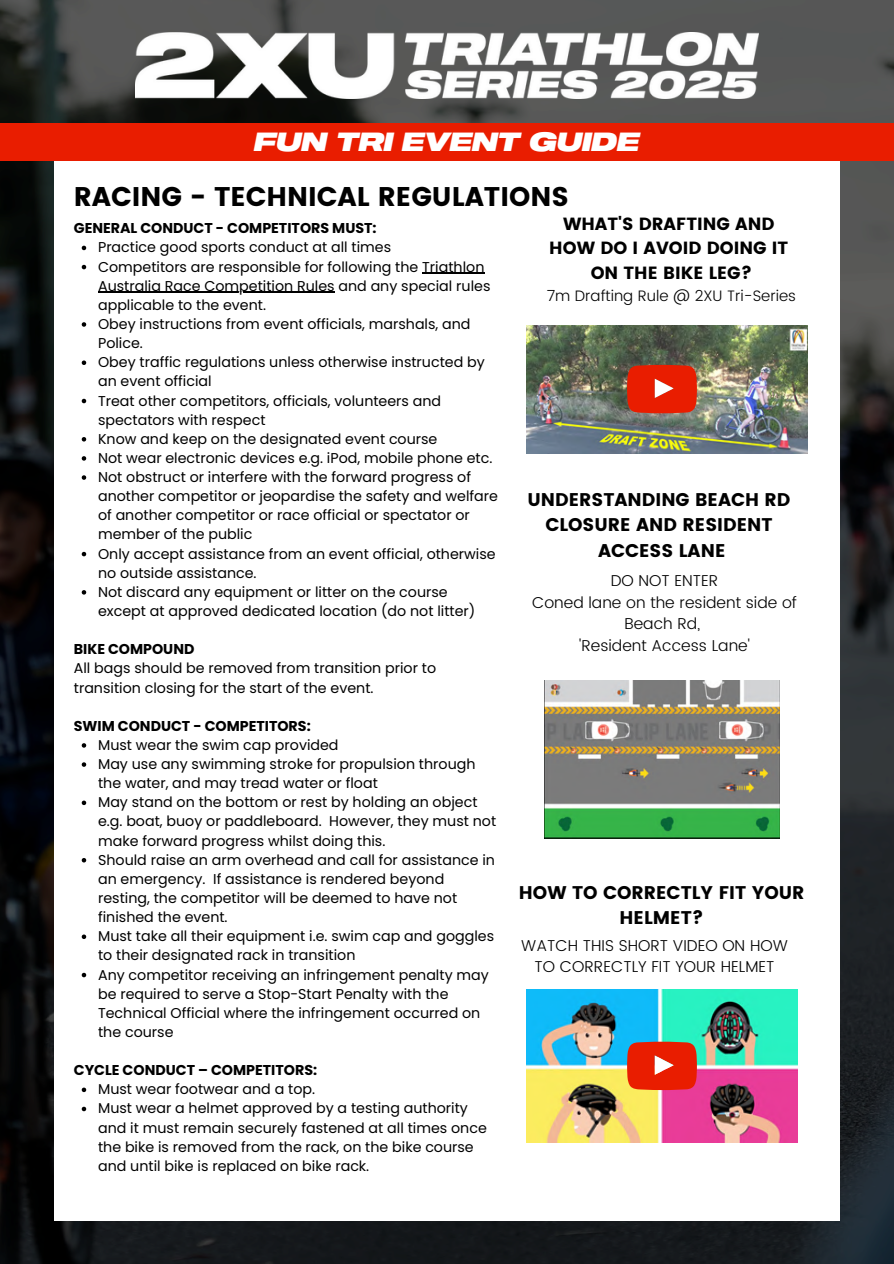
<style>
.page{position:relative;width:894px;height:1264px;background:#fff}
.page>*{position:absolute;margin:0;border:0;box-sizing:border-box;transform-origin:0 0}
.t1{font:27px "Poppins";color:#000}
.t2{font:25.8px "Sequel 100 Wide 96";color:#fff}
.t3{font:18.3px/25.5px "Poppins";color:#000;text-align:center}
.t4{font:17.55px "Poppins";color:#000}
.t5{font:300 15.75px/21.6px "Poppins";color:#000;text-align:center}
.t6{font:300 15.15px "Poppins";color:#000}
.t7{font:14.25px/19.2px "Poppins";color:#000}
.t8{font:700 14.25px "Poppins";color:#000}
</style>
<div class="page">
<img style="left:0;top:0;width:893px;height:1263px">
<div style="left:54px;top:128px;width:785px;height:1092px;background:#fff"></div>
<div style="left:0;top:123px;width:893px;height:38px;background:#e91d00"></div>
<svg style="left:82px;top:246px;width:4px;height:4px"></svg>
<svg style="left:82px;top:265px;width:4px;height:4px"></svg>
<hr style="left:422px;top:273px;width:62px;height:1px;background:#000">
<hr style="left:98px;top:292px;width:236px;height:1px;background:#000">
<svg style="left:82px;top:322px;width:4px;height:5px"></svg>
<svg style="left:82px;top:360px;width:4px;height:5px"></svg>
<svg style="left:82px;top:399px;width:4px;height:4px"></svg>
<svg style="left:82px;top:437px;width:4px;height:4px"></svg>
<svg style="left:82px;top:456px;width:4px;height:4px"></svg>
<svg style="left:82px;top:475px;width:4px;height:5px"></svg>
<svg style="left:82px;top:552px;width:4px;height:4px"></svg>
<svg style="left:82px;top:590px;width:4px;height:4px"></svg>
<svg style="left:82px;top:743px;width:4px;height:4px"></svg>
<svg style="left:82px;top:762px;width:4px;height:4px"></svg>
<svg style="left:82px;top:800px;width:4px;height:5px"></svg>
<svg style="left:82px;top:858px;width:4px;height:4px"></svg>
<svg style="left:82px;top:934px;width:4px;height:5px"></svg>
<svg style="left:82px;top:972px;width:4px;height:5px"></svg>
<svg style="left:82px;top:1087px;width:4px;height:5px"></svg>
<svg style="left:82px;top:1106px;width:4px;height:5px"></svg>
<img style="left:526px;top:989px;width:271px;height:153px">
<svg style="left:627px;top:1041px;width:69px;height:49px;background:#e23319"></svg>
<img style="left:526px;top:326px;width:281px;height:127px">
<img style="left:544px;top:681px;width:234px;height:157px">
<img style="left:135px;top:32px;width:623px;height:67px">
<svg style="left:627px;top:365px;width:69px;height:48px;background:#e42d12"></svg>
<p class="t2" style="left:254px;top:126px;width:387px">FUN TRI EVENT GUIDE</p>
<h1 class="t1" style="left:74px;top:181px;width:496px">RACING - TECHNICAL REGULATIONS</h1>
<p class="t4" style="left:563px;top:213px;width:213px">WHAT'S DRAFTING AND</p>
<h3 class="t4" style="left:549px;top:238px;width:240px">HOW DO I AVOID DOING IT</h3>
<p class="t4" style="left:590px;top:262px;width:163px">ON THE BIKE LEG?</p>
<p class="t6" style="left:546px;top:286px;width:251px">7m Drafting Rule @ 2XU Tri-Series</p>
<p class="t8" style="left:74px;top:218px;width:304px">GENERAL CONDUCT - COMPETITORS MUST:</p>
<p class="t7" style="left:98px;top:238px;width:401px">Practice good sports conduct at all times<br>Competitors are responsible for following the Triathlon Australia Race Competition Rules and any special rules applicable to the event.<br>Obey instructions from event officials, marshals, and Police.<br>Obey traffic regulations unless otherwise instructed by an event official<br>Treat other competitors, officials, volunteers and spectators with respect<br>Know and keep on the designated event course<br>Not wear electronic devices e.g. iPod, mobile phone etc.<br>Not obstruct or interfere with the forward progress of another competitor or jeopardise the safety and welfare of another competitor or race official or spectator or member of the public<br>Only accept assistance from an event official, otherwise no outside assistance.<br>Not discard any equipment or litter on the course except at approved dedicated location (do not litter)</p>
<p class="t8" style="left:74px;top:639px;width:122px">BIKE COMPOUND</p>
<p class="t7" style="left:74px;top:658px;width:364px">All bags should be removed from transition prior to transition closing for the start of the event.</p>
<p class="t8" style="left:74px;top:715px;width:238px">SWIM CONDUCT - COMPETITORS:</p>
<p class="t7" style="left:98px;top:735px;width:399px">Must wear the swim cap provided<br>May use any swimming stroke for propulsion through the water, and may tread water or float<br>May stand on the bottom or rest by holding an object e.g. boat, buoy or paddleboard. However, they must not make forward progress whilst doing this.<br>Should raise an arm overhead and call for assistance in an emergency. If assistance is rendered beyond resting, the competitor will be deemed to have not finished the event.<br>Must take all their equipment i.e. swim cap and goggles to their designated rack in transition<br>Any competitor receiving an infringement penalty may be required to serve a Stop-Start Penalty with the Technical Official where the infringement occurred on the course</p>
<p class="t8" style="left:74px;top:1060px;width:245px">CYCLE CONDUCT – COMPETITORS:</p>
<p class="t7" style="left:98px;top:1079px;width:390px">Must wear footwear and a top.<br>Must wear a helmet approved by a testing authority and it must remain securely fastened at all times once the bike is removed from the rack, on the bike course and until bike is replaced on bike rack.</p>
<p class="t3" style="left:527px;top:486px;width:264px">UNDERSTANDING BEACH RD<br>CLOSURE AND RESIDENT<br>ACCESS LANE</p>
<p class="t5" style="left:610px;top:570px;width:109px">DO NOT ENTER</p>
<h3 class="t5" style="left:532px;top:591px;width:266px">Coned lane on the resident side of<br>Beach Rd,</h3>
<h5 class="t5" style="left:579px;top:635px;width:172px">'Resident Access Lane'</h5>
<p class="t3" style="left:518px;top:879px;width:287px">HOW TO CORRECTLY FIT YOUR<br>HELMET?</p>
<p class="t5" style="left:521px;top:934px;width:268px">WATCH THIS SHORT VIDEO ON HOW<br>TO CORRECTLY FIT YOUR HELMET</p>
</div>
